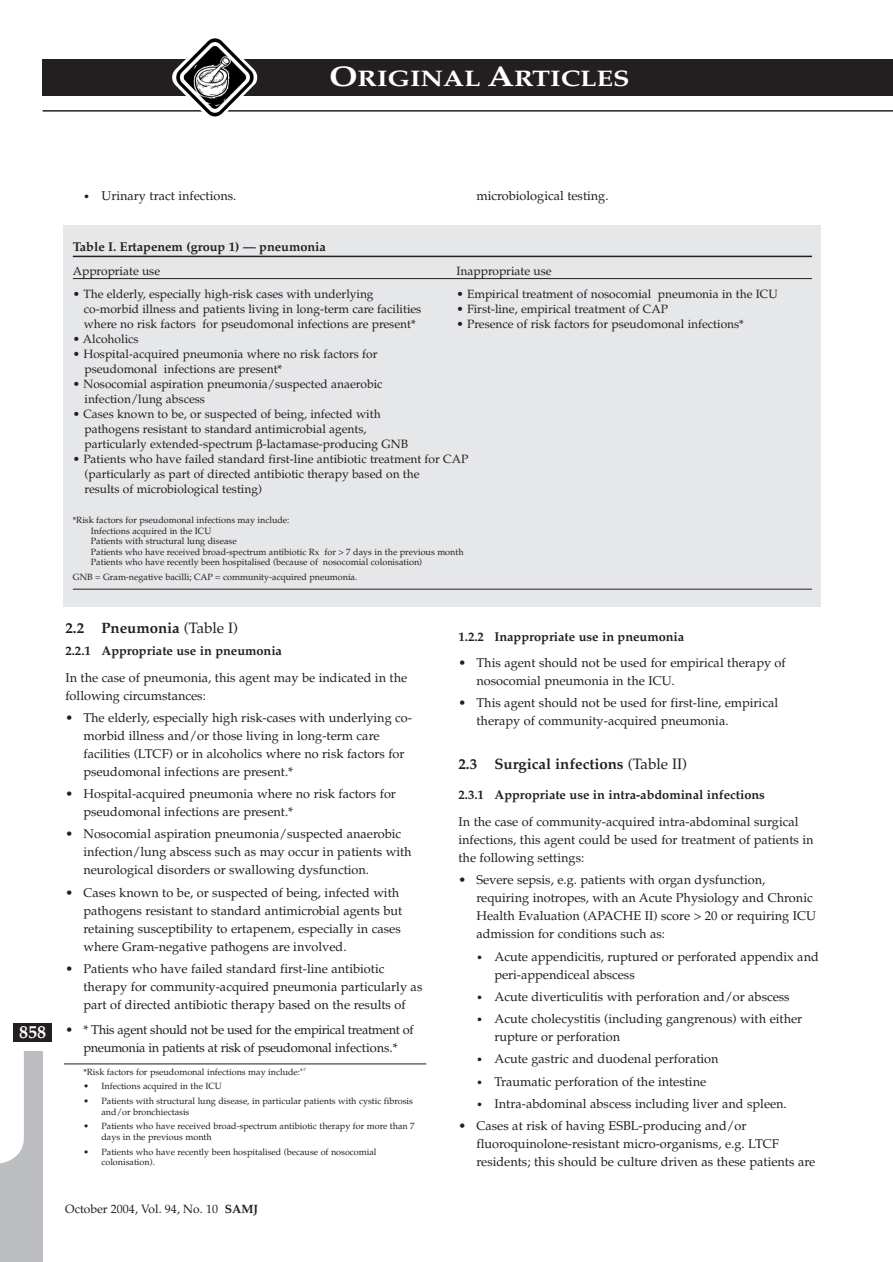
<style>
.page{position:relative;width:893px;height:1262px;background:#fff}
.page>*{position:absolute;margin:0;border:0;box-sizing:border-box;transform-origin:0 0}
.t1{font:700 22.5px "Palatino";color:#fff;scale:1.2 1}
.t2{font:700 18px "Palatino";color:#fff}
.t3{font:700 15px "Palatino";color:#231f20}
.t4{font:12.75px/18px "Palatino";color:#231f20}
.t5{font:700 12.75px "Palatino";color:#231f20}
.t6{font:12.75px/18px "Palatino";letter-spacing:-.025em;color:#231f20;text-align:center}
.t7{font:12px/15px "Palatino";color:#231f20}
.t8{font:9px/10.5px "Palatino";color:#231f20}
.s1{font-size:28.5px}
.s2{font-size:10.5px}
.s3{font-weight:400}
.s4{font-weight:700}
</style>
<div class="page">
<div style="left:14px;top:1023px;width:38px;height:19px;background:#231f20"></div>
<div style="left:43px;top:59px;width:849px;height:36px;background:#231f20"></div>
<svg style="left:0;top:1051px;width:43px;height:211px"></svg>
<hr style="left:43px;top:110px;width:849px;height:2px;background:#231f20">
<img style="left:172px;top:38px;width:85px;height:79px">
<div style="left:64px;top:225px;width:757px;height:381px;background:#e6e7e9"></div>
<hr style="left:73px;top:256px;width:739px;height:1px;background:#231f20">
<hr style="left:73px;top:278px;width:739px;height:1px;background:#231f20">
<hr style="left:73px;top:589px;width:739px;height:1px;background:#231f20">
<hr style="left:64px;top:1063px;width:362px;height:1px;background:#231f20">
<h1 class="t1" style="left:329px;top:69px;width:252px"><span class="s1">O</span>RIGINAL <span class="s1">A</span>RTICLES</h1>
<h2 class="t2" style="left:19px;top:1025px;width:28px">858</h2>
<p class="t4" style="left:83px;top:188px;width:154px"><span class="s2">•</span> Urinary tract infections.</p>
<p class="t4" style="left:476px;top:188px;width:134px">microbiological testing.</p>
<p class="t5" style="left:73px;top:242px;width:254px">Table I. Ertapenem (group 1) — pneumonia</p>
<p class="t7" style="left:73px;top:264px;width:89px">Appropriate use</p>
<p class="t7" style="left:456px;top:264px;width:96px">Inappropriate use</p>
<p class="t7" style="left:73px;top:288px;width:302px">• The elderly, especially high-risk cases with underlying</p>
<p class="t7" style="left:456px;top:288px;width:322px">• Empirical treatment of nosocomial pneumonia in the ICU</p>
<p class="t7" style="left:84px;top:303px;width:339px">co-morbid illness and patients living in long-term care facilities</p>
<p class="t7" style="left:456px;top:303px;width:213px">• First-line, empirical treatment of CAP</p>
<p class="t7" style="left:84px;top:318px;width:333px">where no risk factors for pseudomonal infections are present*</p>
<p class="t7" style="left:456px;top:318px;width:289px">• Presence of risk factors for pseudomonal infections*</p>
<p class="t7" style="left:73px;top:333px;width:67px">• Alcoholics</p>
<p class="t7" style="left:84px;top:348px;width:294px;text-indent:-12px">• Hospital-acquired pneumonia where no risk factors for pseudomonal infections are present*</p>
<p class="t7" style="left:84px;top:378px;width:299px;text-indent:-12px">• Nosocomial aspiration pneumonia/suspected anaerobic infection/lung abscess</p>
<p class="t7" style="left:84px;top:408px;width:325px;text-indent:-12px">• Cases known to be, or suspected of being, infected with pathogens resistant to standard antimicrobial agents, particularly extended-spectrum -lactamase-producing GNB</p>
<p class="t7" style="left:84px;top:453px;width:385px;text-indent:-12px">• Patients who have failed standard first-line antibiotic treatment for CAP (particularly as part of directed antibiotic therapy based on the<br>results of microbiological testing)</p>
<p class="t8" style="left:91px;top:516px;width:374px;text-indent:-18px">*Risk factors for pseudomonal infections may include:<br>Infections acquired in the ICU<br>Patients with structural lung disease<br>Patients who have received broad-spectrum antibiotic Rx for &gt; 7 days in the previous month Patients who have recently been hospitalised (because of nosocomial colonisation)</p>
<p class="t8" style="left:73px;top:573px;width:286px">GNB = Gram-negative bacilli; CAP = community-acquired pneumonia.</p>
<p class="t3" style="left:65px;top:622px;width:174px">2.2 Pneumonia <span class="s3">(Table I)</span></p>
<p class="t5" style="left:65px;top:646px;width:218px">2.2.1 Appropriate use in pneumonia</p>
<p class="t4" style="left:65px;top:669px;width:343px">In the case of pneumonia, this agent may be indicated in the following circumstances:</p>
<p class="t4" style="left:83px;top:710px;width:330px;text-indent:-18px">• The elderly, especially high risk-cases with underlying co&shy;morbid illness and/or those living in long-term care facilities (LTCF) or in alcoholics where no risk factors for pseudomonal infections are present.*</p>
<p class="t4" style="left:83px;top:786px;width:314px;text-indent:-18px">• Hospital-acquired pneumonia where no risk factors for pseudomonal infections are present.*</p>
<p class="t4" style="left:83px;top:826px;width:330px;text-indent:-18px">• Nosocomial aspiration pneumonia/suspected anaerobic infection/lung abscess such as may occur in patients with neurological disorders or swallowing dysfunction.</p>
<p class="t4" style="left:83px;top:885px;width:320px;text-indent:-18px">• Cases known to be, or suspected of being, infected with pathogens resistant to standard antimicrobial agents but retaining susceptibility to ertapenem, especially in cases where Gram-negative pathogens are involved.</p>
<p class="t4" style="left:83px;top:961px;width:340px;text-indent:-18px">• Patients who have failed standard first-line antibiotic therapy for community-acquired pneumonia particularly as part of directed antibiotic therapy based on the results of</p>
<p class="t6" style="left:65px;top:1021px;width:350px">• * This agent should not be used for the empirical treatment of pneumonia in patients at risk of pseudomonal infections.*</p>
<p class="t8" style="left:83px;top:1067px;width:224px">*Risk factors for pseudomonal infections may include:<sup>4-7</sup></p>
<p class="t8" style="left:83px;top:1082px;width:140px">• Infections acquired in the ICU</p>
<p class="t8" style="left:101px;top:1096px;width:313px;text-indent:-18px">• Patients with structural lung disease, in particular patients with cystic fibrosis and/or bronchiectasis</p>
<p class="t8" style="left:101px;top:1122px;width:315px;text-indent:-18px">• Patients who have received broad-spectrum antibiotic therapy for more than 7 days in the previous month</p>
<p class="t8" style="left:101px;top:1147px;width:276px;text-indent:-18px">• Patients who have recently been hospitalised (because of nosocomial colonisation).</p>
<p class="t7" style="left:65px;top:1202px;width:194px">October 2004, Vol. 94, No. 10 <span class="s4">SAMJ</span></p>
<p class="t5" style="left:458px;top:631px;width:227px">1.2.2 Inappropriate use in pneumonia</p>
<p class="t4" style="left:476px;top:655px;width:311px;text-indent:-18px">• This agent should not be used for empirical therapy of nosocomial pneumonia in the ICU.</p>
<p class="t4" style="left:476px;top:695px;width:303px;text-indent:-18px">• This agent should not be used for first-line, empirical therapy of community-acquired pneumonia.</p>
<p class="t3" style="left:458px;top:757px;width:230px">2.3 Surgical infections <span class="s3">(Table II)</span></p>
<p class="t5" style="left:458px;top:790px;width:308px">2.3.1 Appropriate use in intra-abdominal infections</p>
<p class="t4" style="left:458px;top:814px;width:356px">In the case of community-acquired intra-abdominal surgical infections, this agent could be used for treatment of patients in the following settings:</p>
<p class="t4" style="left:476px;top:872px;width:341px;text-indent:-18px">• Severe sepsis, e.g. patients with organ dysfunction, requiring inotropes, with an Acute Physiology and Chronic Health Evaluation (APACHE II) score &gt; 20 or requiring ICU admission for conditions such as:</p>
<p class="t4" style="left:494px;top:948px;width:326px;text-indent:-18px"><span class="s2">•</span> Acute appendicitis, ruptured or perforated appendix and peri-appendiceal abscess</p>
<p class="t4" style="left:476px;top:989px;width:315px"><span class="s2">•</span> Acute diverticulitis with perforation and/or abscess</p>
<p class="t4" style="left:494px;top:1011px;width:309px;text-indent:-18px"><span class="s2">•</span> Acute cholecystitis (including gangrenous) with either rupture or perforation</p>
<p class="t4" style="left:476px;top:1051px;width:244px"><span class="s2">•</span> Acute gastric and duodenal perforation</p>
<p class="t4" style="left:476px;top:1073px;width:231px"><span class="s2">•</span> Traumatic perforation of the intestine</p>
<p class="t4" style="left:476px;top:1096px;width:312px"><span class="s2">•</span> Intra-abdominal abscess including liver and spleen.</p>
<p class="t4" style="left:476px;top:1118px;width:340px;text-indent:-18px">• Cases at risk of having ESBL-producing and/or fluoroquinolone-resistant micro-organisms, e.g. LTCF residents; this should be culture driven as these patients are</p>
</div>
